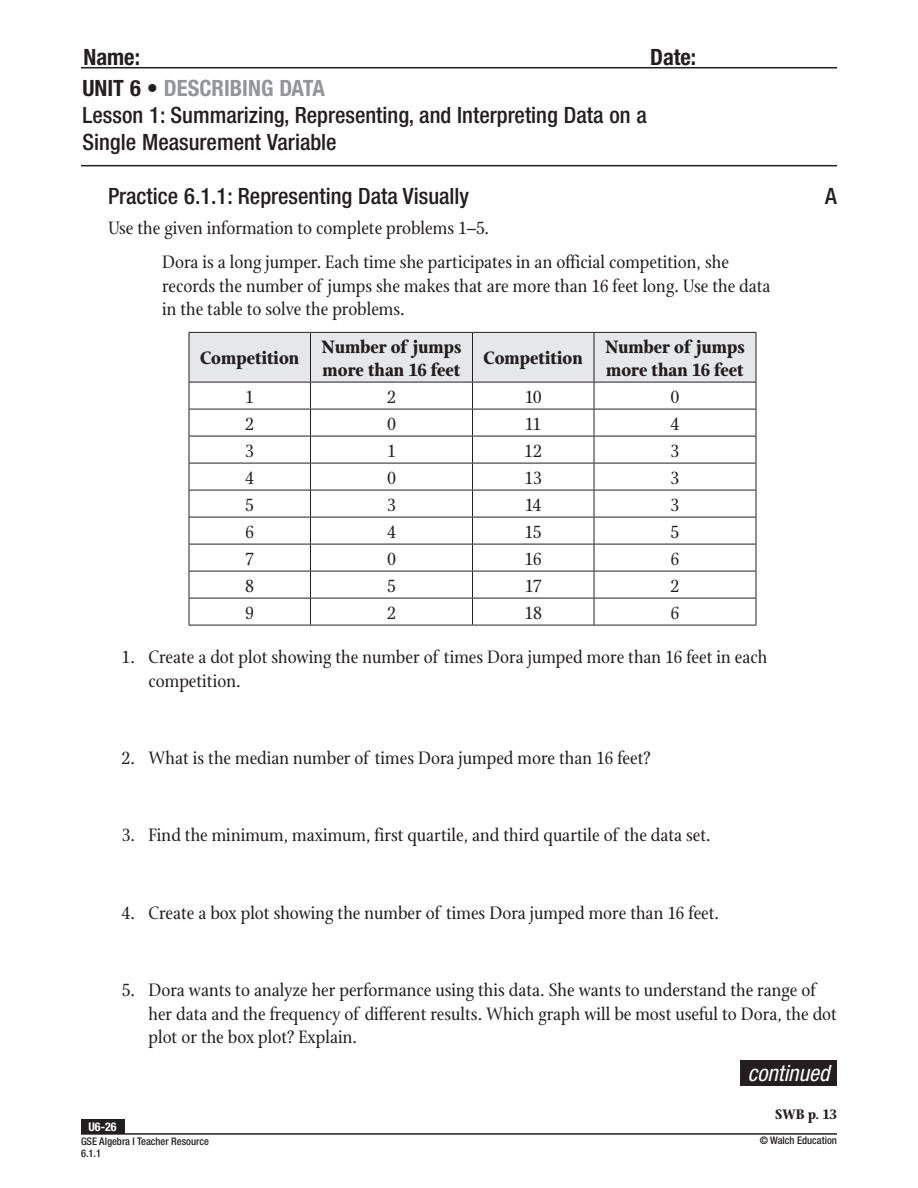
<style>
.page{position:relative;width:918px;height:1188px;background:#fff}
.page>*{position:absolute;margin:0;border:0;box-sizing:border-box;transform-origin:0 0}
.t1{font:500 condensed 22.5px/27px "Helvetica Neue LT Std";color:#231f20}
.t2{font:700 condensed 22.5px "Helvetica Neue LT Std";color:#231f20}
.t3{font:italic condensed 22.5px "Helvetica Neue LT Std";color:#fff}
.bq{font:19.5px/23.4px "Stone Print";color:#231f20}
.txt{font:19.5px "Stone Print";color:#231f20}
.txt-2{font:700 19.5px/23.4px "Stone Print";color:#231f20}
.txt-3{font:700 15px "Stone Print";color:#231f20}
.t4{font:700 condensed 12px "Helvetica Neue LT Std";color:#fff}
.t5{font:500 condensed 10.5px "Helvetica Neue LT Std";color:#231f20}
.s1{font-weight:700}
.s2{font-weight:700;color:#939598}
</style>
<div class="page">
<div style="left:81px;top:1119px;width:43px;height:15px;background:#231f20"></div>
<hr style="left:81px;top:1133px;width:756px;height:2px;background:#231f20">
<hr style="left:81px;top:165px;width:756px;height:1px;background:#231f20">
<hr style="left:81px;top:67px;width:756px;height:1px;background:#231f20">
<div style="left:740px;top:1060px;width:97px;height:26px;background:#231f20"></div>
<svg style="left:189px;top:332px;width:568px;height:293px"></svg>
<hr style="left:189px;top:625px;width:121px;height:1px;background:#231f20">
<hr style="left:310px;top:625px;width:162px;height:1px;background:#231f20">
<hr style="left:472px;top:625px;width:122px;height:1px;background:#231f20">
<hr style="left:594px;top:625px;width:162px;height:1px;background:#231f20">
<p class="t2" style="left:84px;top:43px;width:58px">Name:</p>
<p class="t2" style="left:650px;top:43px;width:48px">Date:</p>
<p class="t1" style="left:83px;top:74px;width:566px"><span class="s1">UNIT 6 •</span> <span class="s2">DESCRIBING DATA<br></span>Lesson 1: Summarizing, Representing, and Interpreting Data on a<br>Single Measurement Variable</p>
<p class="t1" style="left:108px;top:183px;width:363px">Practice 6.1.1: Representing Data Visually</p>
<p class="t1" style="left:825px;top:183px;width:13px">A</p>
<p class="txt" style="left:108px;top:217px;width:383px">Use the given information to complete problems 1–5.</p>
<p class="bq" style="left:162px;top:251px;width:610px">Dora is a long jumper. Each time she participates in an official competition, she records the number of jumps she makes that are more than 16 feet long. Use the data in the table to solve the problems.</p>
<p class="txt-2" style="left:200px;top:346px;width:101px">Competition</p>
<p class="txt-2" style="left:322px;top:335px;width:141px">Number of jumps more than 16 feet</p>
<p class="txt-2" style="left:605px;top:335px;width:141px">Number of jumps more than 16 feet</p>
<p class="txt-2" style="left:484px;top:346px;width:101px">Competition</p>
<p class="txt" style="left:245px;top:385px;width:10px">1</p>
<p class="txt" style="left:387px;top:385px;width:10px">2</p>
<p class="txt" style="left:525px;top:385px;width:18px">10</p>
<p class="txt" style="left:671px;top:385px;width:10px">0</p>
<p class="txt" style="left:245px;top:412px;width:10px">2</p>
<p class="txt" style="left:387px;top:412px;width:10px">0</p>
<p class="txt" style="left:525px;top:412px;width:18px">11</p>
<p class="txt" style="left:671px;top:412px;width:10px">4</p>
<p class="txt" style="left:245px;top:439px;width:10px">3</p>
<p class="txt" style="left:387px;top:439px;width:10px">1</p>
<p class="txt" style="left:524px;top:439px;width:19px">12</p>
<p class="txt" style="left:671px;top:439px;width:10px">3</p>
<p class="txt" style="left:245px;top:466px;width:10px">4</p>
<p class="txt" style="left:387px;top:466px;width:10px">0</p>
<p class="txt" style="left:524px;top:466px;width:19px">13</p>
<p class="txt" style="left:671px;top:466px;width:10px">3</p>
<p class="txt" style="left:245px;top:493px;width:10px">5</p>
<p class="txt" style="left:387px;top:493px;width:10px">3</p>
<p class="txt" style="left:525px;top:493px;width:18px">14</p>
<p class="txt" style="left:671px;top:493px;width:10px">3</p>
<p class="txt" style="left:245px;top:520px;width:10px">6</p>
<p class="txt" style="left:387px;top:520px;width:10px">4</p>
<p class="txt" style="left:525px;top:520px;width:19px">15</p>
<p class="txt" style="left:671px;top:520px;width:10px">5</p>
<p class="txt" style="left:245px;top:547px;width:10px">7</p>
<p class="txt" style="left:387px;top:547px;width:10px">0</p>
<p class="txt" style="left:525px;top:547px;width:19px">16</p>
<p class="txt" style="left:671px;top:547px;width:10px">6</p>
<p class="txt" style="left:245px;top:574px;width:10px">8</p>
<p class="txt" style="left:387px;top:574px;width:10px">5</p>
<p class="txt" style="left:525px;top:574px;width:19px">17</p>
<p class="txt" style="left:671px;top:574px;width:10px">2</p>
<p class="txt" style="left:245px;top:601px;width:10px">9</p>
<p class="txt" style="left:387px;top:601px;width:10px">2</p>
<p class="txt" style="left:525px;top:601px;width:19px">18</p>
<p class="txt" style="left:671px;top:601px;width:10px">6</p>
<p class="bq" style="left:149px;top:645px;width:620px;text-indent:-27px">1. Create a dot plot showing the number of times Dora jumped more than 16 feet in each competition.</p>
<p class="bq" style="left:122px;top:746px;width:531px">2. What is the median number of times Dora jumped more than 16 feet?</p>
<p class="bq" style="left:122px;top:824px;width:591px">3. Find the minimum, maximum, first quartile, and third quartile of the data set.</p>
<p class="bq" style="left:122px;top:901px;width:599px">4. Create a box plot showing the number of times Dora jumped more than 16 feet.</p>
<p class="bq" style="left:149px;top:978px;width:690px;text-indent:-27px">5. Dora wants to analyze her performance using this data. She wants to understand the range of her data and the frequency of different results. Which graph will be most useful to Dora, the dot plot or the box plot? Explain.</p>
<p class="t3" style="left:748px;top:1060px;width:83px">continued</p>
<p class="txt-3" style="left:775px;top:1105px;width:63px">SWB p. 13</p>
<p class="t4" style="left:89px;top:1119px;width:30px">U6-26</p>
<p class="t5" style="left:81px;top:1135px;width:129px">GSE Algebra I Teacher Resource</p>
<p class="t5" style="left:760px;top:1134px;width:79px">© Walch Education</p>
<p class="t5" style="left:81px;top:1147px;width:22px">6.1.1</p>
</div>
